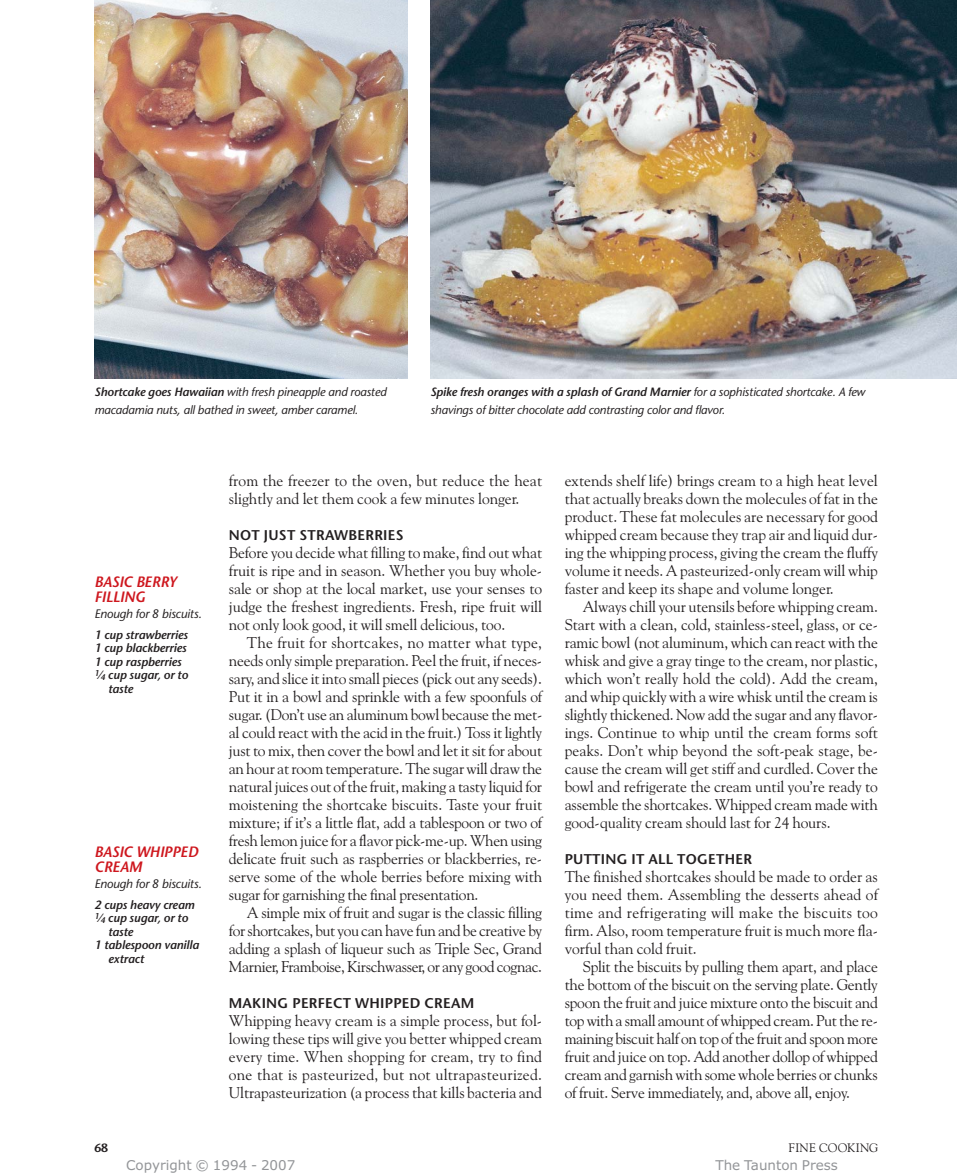
<style>
.page{position:relative;width:959px;height:1175px;background:#fff}
.page>*{position:absolute;margin:0;border:0;box-sizing:border-box;transform-origin:0 0}
.t1{font:15.6px/18px "Goudy Old Style BT";letter-spacing:-.005em;color:#231f20;text-align:justify}
.t2{font:italic 600 15px/15px "Stone Sans";letter-spacing:-.01em;color:#ce171e}
.t3{font:600 14.1px "Stone Sans";letter-spacing:.015em;color:#231f20}
.t4{font:13.5px "Verdana";color:#939598}
.t5{font:italic 12.3px "Stone Sans";letter-spacing:-.01em;color:#231f20}
.t6{font:12.3px "Goudy Old Style BT";letter-spacing:.025em;color:#231f20}
.t7{font:italic 12px/18px "Stone Sans";letter-spacing:-.01em;color:#231f20}
.t8{font:italic 600 12px "Stone Sans";letter-spacing:-.01em;color:#231f20}
.t9{font:600 12px "Stone Sans";color:#231f20}
.s1{font-weight:600}
.s2{font-size:8.4px}
</style>
<div class="page">
<img style="left:94px;top:0;width:314px;height:378px">
<img style="left:430px;top:0;width:526px;height:378px">
<p class="t7" style="left:94px;top:384px;width:294px"><span class="s1">Shortcake goes Hawaiian</span> with fresh pineapple and roasted macadamia nuts, all bathed in sweet, amber caramel.</p>
<p class="t7" style="left:430px;top:384px;width:436px"><span class="s1">Spike fresh oranges with a splash of Grand Marnier</span> for a sophisticated shortcake. A few shavings of bitter chocolate add contrasting color and flavor.</p>
<p class="t2" style="left:94px;top:576px;width:84px">BASIC BERRY<br>FILLING</p>
<p class="t5" style="left:94px;top:608px;width:109px">Enough for 8 biscuits.</p>
<p class="t8" style="left:94px;top:630px;width:95px">1 cup strawberries</p>
<p class="t8" style="left:94px;top:643px;width:93px">1 cup blackberries</p>
<p class="t8" style="left:94px;top:657px;width:89px">1 cup raspberries</p>
<p class="t8" style="left:94px;top:670px;width:95px"><sup>1</sup>⁄<span class="s2">4</span> cup sugar, or to</p>
<p class="t8" style="left:108px;top:684px;width:27px">taste</p>
<p class="t2" style="left:94px;top:846px;width:105px">BASIC WHIPPED<br>CREAM</p>
<p class="t5" style="left:94px;top:878px;width:109px">Enough for 8 biscuits.</p>
<p class="t8" style="left:94px;top:900px;width:101px">2 cups heavy cream</p>
<p class="t8" style="left:94px;top:913px;width:95px"><sup>1</sup>⁄<span class="s2">4</span> cup sugar, or to</p>
<p class="t8" style="left:108px;top:927px;width:27px">taste</p>
<p class="t8" style="left:95px;top:940px;width:106px">1 tablespoon vanilla</p>
<p class="t8" style="left:108px;top:954px;width:37px">extract</p>
<p class="t1" style="left:229px;top:473px;width:315px">from the freezer to the oven, but reduce the heat slightly and let them cook a few minutes longer.</p>
<p class="t3" style="left:229px;top:530px;width:176px">NOT JUST STRAWBERRIES</p>
<p class="t1" style="left:229px;top:545px;width:315px">Before you decide what filling to make, find out what fruit is ripe and in season. Whether you buy whole&shy;sale or shop at the local market, use your senses to judge the freshest ingredients. Fresh, ripe fruit will not only look good, it will smell delicious, too.</p>
<p class="t1" style="left:229px;top:635px;width:315px;text-indent:18px">The fruit for shortcakes, no matter what type, needs only simple preparation. Peel the fruit, if neces&shy;sary, and slice it into small pieces (pick out any seeds).<br>Put it in a bowl and sprinkle with a few spoonfuls of sugar. (Don’t use an aluminum bowl because the met&shy;al could react with the acid in the fruit.) Toss it lightly just to mix, then cover the bowl and let it sit for about an hour at room temperature. The sugar will draw the natural juices out of the fruit, making a tasty liquid for moistening the shortcake biscuits. Taste your fruit mixture; if it’s a little flat, add a tablespoon or two of fresh lemon juice for a flavor pick-me-up. When using delicate fruit such as raspberries or blackberries, re&shy;serve some of the whole berries before mixing with sugar for garnishing the final presentation.</p>
<p class="t1" style="left:229px;top:905px;width:315px;text-indent:18px">A simple mix of fruit and sugar is the classic filling for shortcakes, but you can have fun and be creative by adding a splash of liqueur such as Triple Sec, Grand Marnier, Framboise, Kirschwasser, or any good cognac.</p>
<p class="t3" style="left:229px;top:998px;width:247px">MAKING PERFECT WHIPPED CREAM</p>
<p class="t1" style="left:229px;top:1013px;width:315px">Whipping heavy cream is a simple process, but fol&shy;lowing these tips will give you better whipped cream every time. When shopping for cream, try to find one that is pasteurized, but not ultrapasteurized.<br>Ultrapasteurization (a process that kills bacteria and</p>
<p class="t1" style="left:564px;top:473px;width:315px">extends shelf life) brings cream to a high heat level that actually breaks down the molecules of fat in the product. These fat molecules are necessary for good whipped cream because they trap air and liquid dur&shy;ing the whipping process, giving the cream the fluffy volume it needs. A pasteurized-only cream will whip faster and keep its shape and volume longer.</p>
<p class="t1" style="left:564px;top:599px;width:315px;text-indent:18px">Always chill your utensils before whipping cream.<br>Start with a clean, cold, stainless-steel, glass, or ce&shy;ramic bowl (not aluminum, which can react with the whisk and give a gray tinge to the cream, nor plastic, which won’t really hold the cold). Add the cream, and whip quickly with a wire whisk until the cream is slightly thickened. Now add the sugar and any flavor&shy;ings. Continue to whip until the cream forms soft peaks. Don’t whip beyond the soft-peak stage, be&shy;cause the cream will get stiff and curdled. Cover the bowl and refrigerate the cream until you’re ready to assemble the shortcakes. Whipped cream made with good-quality cream should last for 24 hours.</p>
<p class="t3" style="left:564px;top:854px;width:189px">PUTTING IT ALL TOGETHER</p>
<p class="t1" style="left:564px;top:869px;width:315px">The finished shortcakes should be made to order as you need them. Assembling the desserts ahead of time and refrigerating will make the biscuits too firm. Also, room temperature fruit is much more fla&shy;vorful than cold fruit.</p>
<p class="t1" style="left:564px;top:959px;width:315px;text-indent:18px">Split the biscuits by pulling them apart, and place the bottom of the biscuit on the serving plate. Gently spoon the fruit and juice mixture onto the biscuit and top with a small amount of whipped cream. Put the re&shy;maining biscuit half on top of the fruit and spoon more fruit and juice on top. Add another dollop of whipped cream and garnish with some whole berries or chunks of fruit. Serve immediately, and, above all, enjoy.</p>
<p class="t9" style="left:95px;top:1143px;width:15px">68</p>
<p class="t6" style="left:788px;top:1142px;width:91px">FINE COOKING</p>
<p class="t4" style="left:126px;top:1160px;width:171px">Copyright © 1994 - 2007</p>
<p class="t4" style="left:715px;top:1160px;width:124px">The Taunton Press</p>
</div>
